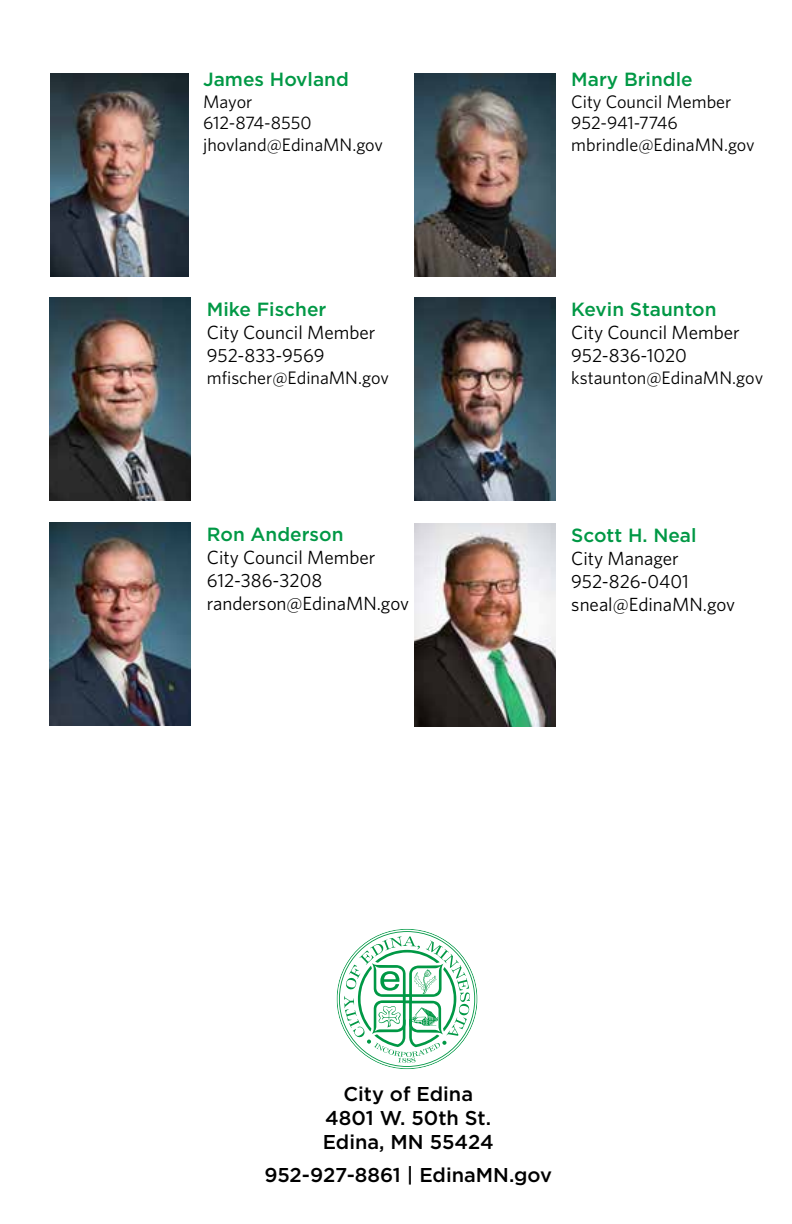
<style>
.page{position:relative;width:792px;height:1224px;background:#fff}
.page>*{position:absolute;margin:0;border:0;box-sizing:border-box;transform-origin:0 0}
.t1{font:500 20px/24px "Gotham";color:#000;text-align:center}
.t2{font:19px/22.8px "Whitney";color:#000}
.t3{font:500 19px "Gotham";color:#009845}
.t4{font:18.2px/21.8px "Whitney";color:#000}
</style>
<div class="page">
<svg style="left:337px;top:929px;width:141px;height:140px"></svg>
<img style="left:414px;top:73px;width:141px;height:203px">
<img style="left:49px;top:297px;width:141px;height:203px">
<img style="left:49px;top:522px;width:141px;height:204px">
<img style="left:50px;top:73px;width:139px;height:203px">
<img style="left:414px;top:297px;width:141px;height:203px">
<img style="left:414px;top:523px;width:141px;height:204px">
<p class="t3" style="left:203px;top:68px;width:147px">James Hovland</p>
<p class="t4" style="left:203px;top:90px;width:181px">Mayor<br>612-874-8550 jhovland@EdinaMN.gov</p>
<p class="t3" style="left:207px;top:299px;width:121px">Mike Fischer</p>
<p class="t2" style="left:207px;top:321px;width:170px">City Council Member<br>952-833-9569</p>
<p class="t4" style="left:207px;top:366px;width:184px">mfischer@EdinaMN.gov</p>
<p class="t3" style="left:207px;top:523px;width:138px">Ron Anderson</p>
<p class="t2" style="left:207px;top:545px;width:204px">City Council Member<br>612-386-3208 randerson@EdinaMN.gov</p>
<p class="t3" style="left:571px;top:68px;width:123px">Mary Brindle</p>
<p class="t4" style="left:571px;top:90px;width:185px">City Council Member<br>952-941-7746 mbrindle@EdinaMN.gov</p>
<p class="t3" style="left:571px;top:299px;width:147px">Kevin Staunton</p>
<p class="t2" style="left:571px;top:321px;width:170px">City Council Member<br>952-836-1020</p>
<p class="t4" style="left:571px;top:366px;width:193px">kstaunton@EdinaMN.gov</p>
<p class="t3" style="left:571px;top:524px;width:127px">Scott H. Neal</p>
<p class="t2" style="left:571px;top:546px;width:165px">City Manager<br>952-826-0401 sneal@EdinaMN.gov</p>
<p class="t1" style="left:323px;top:1082px;width:172px">City of Edina<br>4801 W. 50th St.<br>Edina, MN 55424</p>
<p class="t1" style="left:264px;top:1163px;width:289px">952-927-8861 | EdinaMN.gov</p>
</div>
